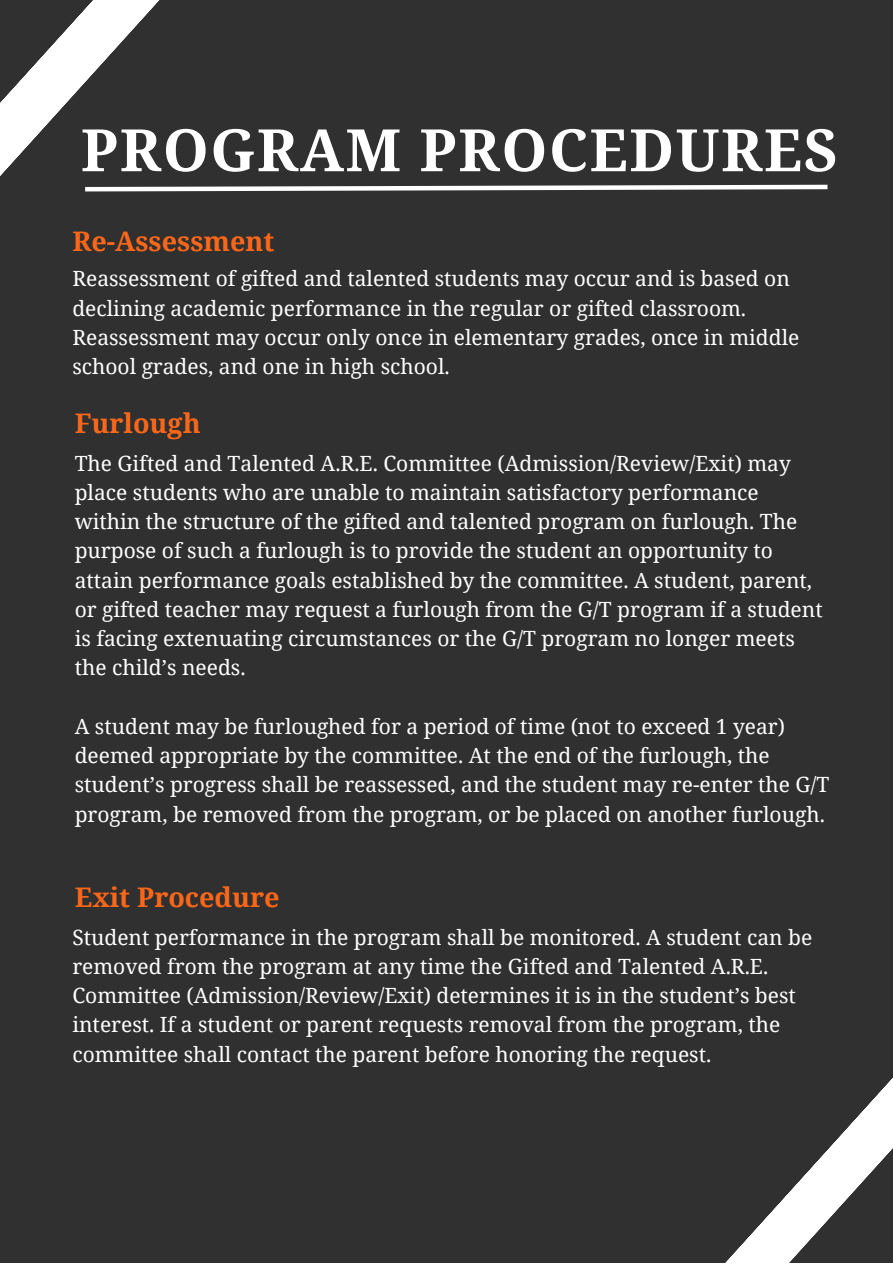
<style>
.page{position:relative;width:893px;height:1264px;background:#fff}
.page>*{position:absolute;margin:0;border:0;box-sizing:border-box;transform-origin:0 0}
.t1{font:700 58.5px "Noto Serif";letter-spacing:.025em;color:#fff}
.t2{font:700 27px "Noto Serif";color:#fb6719}
.t3{font:21px/29.2px "Noto Serif";color:#fff}
</style>
<div class="page">
<div style="left:0;top:0;width:892px;height:1262px;background:#303030"></div>
<svg style="left:518px;top:184px;width:310px;height:7px"></svg>
<svg style="left:0;top:0;width:518px;height:192px"></svg>
<svg style="left:726px;top:1079px;width:166px;height:183px"></svg>
<p class="t1" style="left:81px;top:109px;width:758px">PROGRAM PROCEDURES</p>
<p class="t2" style="left:72px;top:222px;width:203px">Re-Assessment</p>
<p class="t3" style="left:72px;top:263px;width:728px">Reassessment of gifted and talented students may occur and is based on declining academic performance in the regular or gifted classroom.<br>Reassessment may occur only once in elementary grades, once in middle school grades, and one in high school.</p>
<p class="t2" style="left:75px;top:404px;width:127px">Furlough</p>
<p class="t3" style="left:75px;top:448px;width:749px">The Gifted and Talented A.R.E. Committee (Admission/Review/Exit) may place students who are unable to maintain satisfactory performance within the structure of the gifted and talented program on furlough. The purpose of such a furlough is to provide the student an opportunity to attain performance goals established by the committee. A student, parent, or gifted teacher may request a furlough from the G/T program if a student is facing extenuating circumstances or the G/T program no longer meets the child’s needs.</p>
<p class="t3" style="left:75px;top:711px;width:756px">A student may be furloughed for a period of time (not to exceed 1 year) deemed appropriate by the committee. At the end of the furlough, the student’s progress shall be reassessed, and the student may re-enter the G/T program, be removed from the program, or be placed on another furlough.</p>
<p class="t2" style="left:75px;top:877px;width:206px">Exit Procedure</p>
<p class="t3" style="left:72px;top:921px;width:741px">Student performance in the program shall be monitored. A student can be removed from the program at any time the Gifted and Talented A.R.E.<br>Committee (Admission/Review/Exit) determines it is in the student’s best interest. If a student or parent requests removal from the program, the committee shall contact the parent before honoring the request.</p>
</div>
